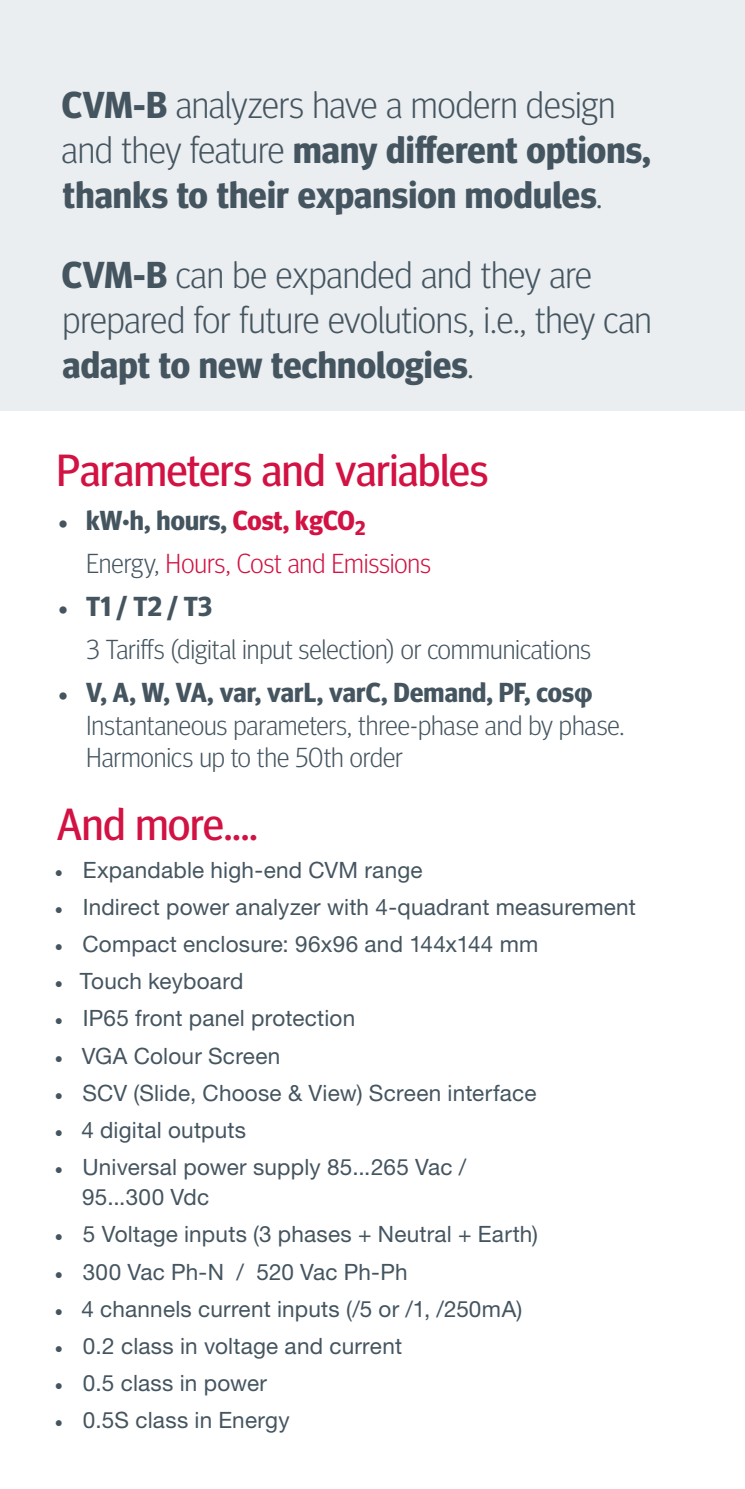
<style>
.page{position:relative;width:745px;height:1489px;background:#fff}
.page>*{position:absolute;margin:0;border:0;box-sizing:border-box;transform-origin:0 0}
.t1{font:45px "Meta Head OT";letter-spacing:-.005em;color:#d21242}
.t2{font:700 37.5px/45px "Meta Head OT";letter-spacing:.005em;color:#455560}
.t3{font:300 37.5px/45px "Meta Head OT";color:#455560}
.t4{font:300 27.5px/32.5px "Meta Head OT";color:#455560}
.t5{font:300 27.5px/43.2px "Meta Head OT";letter-spacing:-.005em;color:#d21242}
.t6{font:22.5px/30px "Helvetica Neue LT Std";letter-spacing:.01em;color:#455560}
.s1{font-weight:300}
.s2{font-weight:700}
.s3{font-family:"Minion Pro";font-weight:400;color:#455560}
.s4{font-weight:700;color:#455560}
.s5{color:#455560}
.s6{font-family:"Minion Pro";font-weight:400}
.s7{font-family:"Meta Pro";font-weight:700}
.s8{font-family:"Minion Pro"}
</style>
<div class="page">
<div style="left:0;top:0;width:744px;height:410px;background:#eaeef1"></div>
<h2 class="t2" style="left:62px;top:81px;width:590px">CVM-B <span class="s1">analyzers have a modern design and they feature</span> many different options, thanks to their expansion modules<span class="s1">.</span></h2>
<h2 class="t3" style="left:62px;top:252px;width:591px"><span class="s2">CVM-B</span> can be expanded and they are prepared for future evolutions, i.e., they can <span class="s2">adapt to new technologies</span>.</h2>
<h1 class="t1" style="left:57px;top:444px;width:433px">Parameters and variables</h1>
<p class="t5" style="left:86px;top:498px;width:346px;text-indent:-28px"><span class="s3">•</span> <span class="s4">kW·h, hours,</span> <span class="s2">Cost, kgCO</span><sub>2<br></sub><span class="s5">Energy,</span> Hours, Cost and Emissions</p>
<p class="t4" style="left:86px;top:584px;width:506px;line-height:43px;text-indent:-28px"><span class="s6">•</span> <span class="s2">T1 / T2 / T3<br></span>3 Tariffs (digital input selection) or communications</p>
<p class="t4" style="left:86px;top:676px;width:539px;text-indent:-28px"><span class="s6">•</span> <span class="s2">V, A, W, VA, var, varL, varC, Demand, PF, cos</span><span class="s7">φ<br></span>Instantaneous parameters, three-phase and by phase.<br>Harmonics up to the 50th order</p>
<h1 class="t1" style="left:57px;top:798px;width:202px">And more....</h1>
<p class="t6" style="left:55px;top:854px;width:369px"><span class="s8">•</span> Expandable high-end CVM range</p>
<p class="t6" style="left:55px;top:891px;width:582px"><span class="s8">•</span> Indirect power analyzer with 4-quadrant measurement</p>
<p class="t6" style="left:55px;top:928px;width:485px"><span class="s8">•</span> Compact enclosure: 96x96 and 144x144 mm</p>
<p class="t6" style="left:55px;top:965px;width:190px"><span class="s8">•</span> Touch keyboard</p>
<p class="t6" style="left:55px;top:1003px;width:302px"><span class="s8">•</span> IP65 front panel protection</p>
<p class="t6" style="left:55px;top:1040px;width:227px"><span class="s8">•</span> VGA Colour Screen</p>
<p class="t6" style="left:55px;top:1077px;width:483px"><span class="s8">•</span> SCV (Slide, Choose &amp; View) Screen interface</p>
<p class="t6" style="left:55px;top:1114px;width:193px"><span class="s8">•</span> 4 digital outputs</p>
<p class="t6" style="left:82px;top:1151px;width:385px;text-indent:-27px"><span class="s8">•</span> Universal power supply 85...265 Vac /<br>95...300 Vdc</p>
<p class="t6" style="left:55px;top:1218px;width:484px"><span class="s8">•</span> 5 Voltage inputs (3 phases + Neutral + Earth)</p>
<p class="t6" style="left:55px;top:1256px;width:354px"><span class="s8">•</span> 300 Vac Ph-N / 520 Vac Ph-Ph</p>
<p class="t6" style="left:55px;top:1293px;width:469px"><span class="s8">•</span> 4 channels current inputs (/5 or /1, /250mA)</p>
<p class="t6" style="left:55px;top:1330px;width:349px"><span class="s8">•</span> 0.2 class in voltage and current</p>
<p class="t6" style="left:55px;top:1367px;width:214px"><span class="s8">•</span> 0.5 class in power</p>
<p class="t6" style="left:55px;top:1404px;width:236px"><span class="s8">•</span> 0.5S class in Energy</p>
</div>
